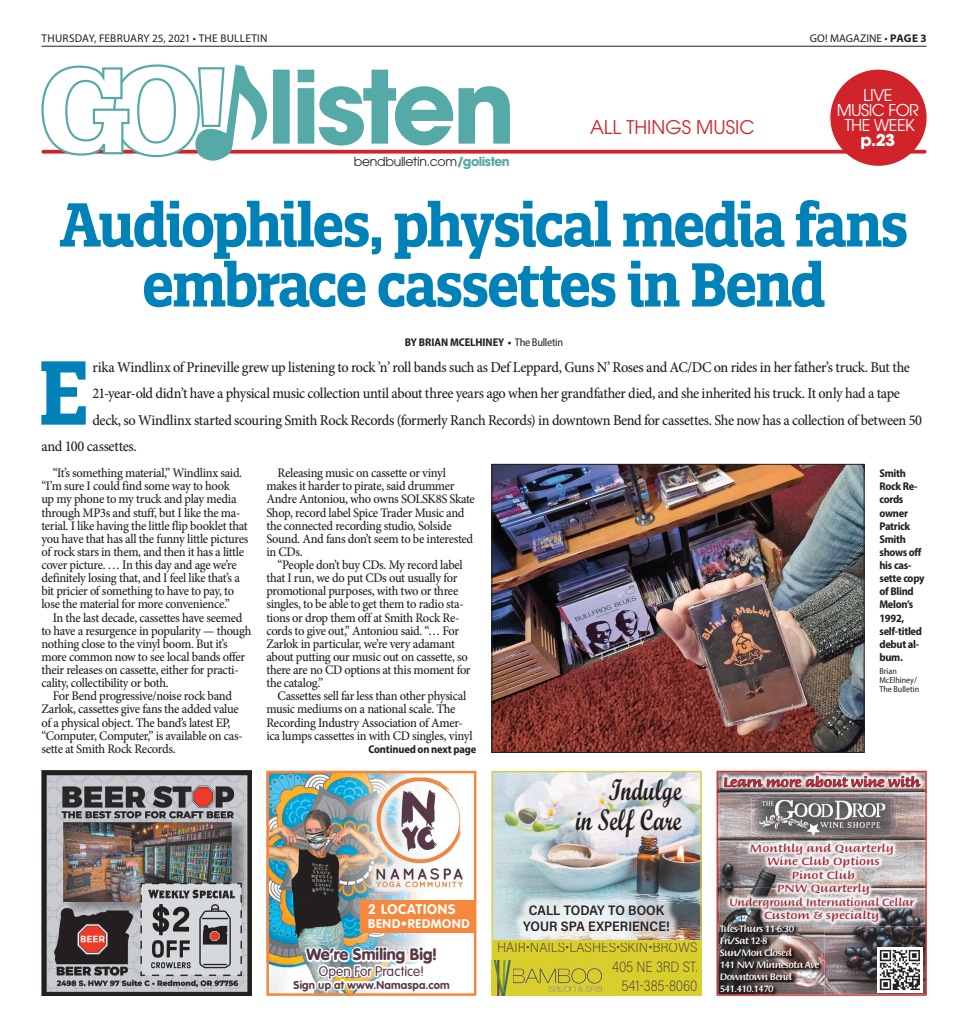
<style>
.page{position:relative;width:968px;height:1035px;background:#fff}
.page>*{position:absolute;margin:0;border:0;box-sizing:border-box;transform-origin:0 0}
.t1{font:700 87.88px "Quatro Slab";color:#0082b8;scale:.9 1}
.t2{font:700 60px/60px "Quatro Slab";letter-spacing:-.035em;color:#0082b8;text-align:center;scale:.9 1}
.t3{font:700 30px/30px "Script MT Std";color:#231f20;text-align:right;scale:.75 1}
.t4{font:18.75px "ITC Avant Garde Pro";color:#d1232a}
.t5{font:16.25px/15px "ITC Avant Garde Pro";letter-spacing:-.035em;color:#fff;text-align:center}
.t6{font:900 16.25px "VAG Rounded Std";letter-spacing:.005em;color:#593847}
.t7{font:700 16.25px "ITC Avant Garde Pro";color:#fff}
.t8{font:500 15px "Minion Pro";letter-spacing:-.025em;color:#231f20;scale:.95 1}
.t9{font:200 15px/19.1px "Acumin Pro Semi Cond";color:#4c4140;text-align:right;scale:.9 1}
.t10{font:600 13.75px/16.5px "Acumin Pro Semi Cond";letter-spacing:.005em;color:#231f20;text-align:center}
.t11{font:200 13.75px "Acumin Pro Semi Cond";color:#4c4140}
.t12{font:500 13.75px "Briem Script Std";letter-spacing:-.02em;color:#a02c38;scale:1.09 1}
.t13{font:300 13.75px "VAG Rounded Std";letter-spacing:.005em;color:#593847}
.t14{font:700 13.75px "VAG Rounded Std";letter-spacing:.055em;color:#fff}
.t15{font:500 13.12px/13.1px "Minion Pro";letter-spacing:-.025em;color:#231f20;scale:.95 1}
.t16{font:12.5px "ITC Avant Garde Pro";letter-spacing:-.025em;color:#231f20}
.t17{font:700 12.5px "VAG Rounded Std";letter-spacing:.065em;color:#fff}
.t18{font:700 semi-condensed 11.25px/13.1px "Myriad Pro";letter-spacing:-.025em;color:#231f20}
.t19{font:500 11.25px/13.5px "Briem Script Std";color:#a02c38;text-align:center;scale:1.11 1}
.t20{font:11.25px "Myriad Pro";letter-spacing:.015em;color:#231f20}
.t21{font:700 semi-condensed 11.25px "Myriad Pro";letter-spacing:-.005em;color:#231f20}
.t22{font:700 11.25px "VAG Rounded Std";letter-spacing:.015em;color:#593847}
.t23{font:500 10px/12px "Briem Script Std";letter-spacing:-.06em;color:#fff}
.t24{font:semi-condensed 8.75px/8.8px "Myriad Pro";color:#231f20}
.s1{font-weight:700}
.s2{font-weight:700;color:#55a9a7}
.s3{font-weight:400}
</style>
<div class="page">
<hr style="left:41px;top:46px;width:885px;height:1px;background:#231f20">
<svg style="left:267px;top:150px;width:657px;height:4px;background:#d53a40"></svg>
<svg style="left:273px;top:70px;width:237px;height:76px"></svg>
<svg style="left:41px;top:64px;width:226px;height:97px"></svg>
<div style="left:830px;top:70px;width:96px;height:96px;background:#d1232a;border-radius:50%"></div>
<img style="left:493px;top:466px;width:369px;height:285px">
<div style="left:491px;top:464px;width:373px;height:289px;border:1px solid #231f20"></div>
<img style="left:270px;top:775px;width:115px;height:217px">
<img style="left:385px;top:894px;width:38px;height:52px">
<div style="left:360px;top:900px;width:116px;height:33px;background:#f5883f"></div>
<img style="left:369px;top:775px;width:51px;height:119px">
<img style="left:371px;top:775px;width:92px;height:116px">
<img style="left:291px;top:946px;width:129px;height:46px">
<div style="left:266px;top:771px;width:210px;height:225px;border:3px solid #f5883f"></div>
<img style="left:493px;top:773px;width:206px;height:167px">
<div style="left:491px;top:940px;width:210px;height:56px;background:#d8cf2d"></div>
<div style="left:491px;top:771px;width:210px;height:225px;border:1px solid #dad02e"></div>
<img style="left:491px;top:960px;width:21px;height:36px">
<img style="left:513px;top:965px;width:96px;height:31px">
<img style="left:512px;top:894px;width:167px;height:47px">
<img style="left:41px;top:771px;width:210px;height:225px">
<img style="left:718px;top:815px;width:1px;height:108px">
<img style="left:884px;top:926px;width:40px;height:68px">
<img style="left:824px;top:926px;width:60px;height:68px">
<img style="left:719px;top:773px;width:205px;height:153px">
<img style="left:757px;top:794px;width:139px;height:43px">
<img style="left:764px;top:911px;width:114px;height:11px">
<svg style="left:724px;top:776px;width:196px;height:11px;background:#ca989e"></svg>
<img style="left:718px;top:923px;width:106px;height:71px">
<img style="left:719px;top:923px;width:105px;height:3px">
<img style="left:753px;top:798px;width:138px;height:37px">
<img style="left:877px;top:947px;width:45px;height:45px">
<div style="left:716px;top:771px;width:210px;height:225px;border:1px solid #ec2d27"></div>
<p class="t20" style="left:42px;top:34px;width:228px">THURSDAY, FEBRUARY 25, 2021 • THE BULLETIN</p>
<p class="t20" style="left:809px;top:32px;width:118px">GO! MAGAZINE • <span class="s1">PAGE 3</span></p>
<p class="t16" style="left:354px;top:155px;width:157px">bendbulletin.com<span class="s2">/golisten</span></p>
<h3 class="t4" style="left:590px;top:116px;width:166px">ALL THINGS MUSIC</h3>
<p class="t5" style="left:836px;top:88px;width:84px">LIVE<br>MUSIC FOR<br>THE WEEK</p>
<p class="t7" style="left:860px;top:134px;width:36px">p.23</p>
<h2 class="t2" style="left:60px;top:199px;width:944px">Audiophiles, physical media fans embrace cassettes in Bend</h2>
<p class="t21" style="left:405px;top:338px;width:160px">BY BRIAN MCELHINEY • <span class="s3">The Bulletin</span></p>
<h1 class="t1" style="left:38px;top:357px;width:58px">E</h1>
<p class="t8" style="left:92px;top:362px;width:862px">rika Windlinx of Prineville grew up listening to rock ’n’ roll bands such as Def Leppard, Guns N’ Roses and AC/DC on rides in her father’s truck. But the</p>
<p class="t8" style="left:92px;top:388px;width:851px">21-year-old didn’t have a physical music collection until about three years ago when her grandfather died, and she inherited his truck. It only had a tape</p>
<p class="t8" style="left:92px;top:414px;width:874px">deck, so Windlinx started scouring Smith Rock Records (formerly Ranch Records) in downtown Bend for cassettes. She now has a collection of between 50</p>
<p class="t8" style="left:41px;top:440px;width:102px">and 100 cassettes.</p>
<p class="t15" style="left:41px;top:468px;width:219px;text-indent:11px">“It’s something material,” Windlinx said. “I’m sure I could find some way to hook<br>up my phone to my truck and play media through MP3s and stuff, but I like the ma&shy;terial. I like having the little flip booklet that you have that has all the funny little pictures of rock stars in them, and then it has a little cover picture. … In this day and age we’re definitely losing that, and I feel like that’s a bit pricier of something to have to pay, to lose the material for more convenience.”</p>
<p class="t15" style="left:41px;top:612px;width:222px;text-indent:11px">In the last decade, cassettes have seemed to have a resurgence in popularity — though nothing close to the vinyl boom. But it’s more common now to see local bands offer their releases on cassette, either for practi&shy;cality, collectibility or both.</p>
<p class="t15" style="left:41px;top:691px;width:213px;text-indent:11px">For Bend progressive/noise rock band Zarlok, cassettes give fans the added value of a physical object. The band’s latest EP, “Computer, Computer,” is available on cas&shy;sette at Smith Rock Records.</p>
<p class="t15" style="left:266px;top:468px;width:221px;text-indent:11px">Releasing music on cassette or vinyl makes it harder to pirate, said drummer Andre Antoniou, who owns SOLSK8S Skate Shop, record label Spice Trader Music and the connected recording studio, Solside Sound. And fans don’t seem to be interested in CDs.</p>
<p class="t15" style="left:266px;top:559px;width:216px;text-indent:11px">“People don’t buy CDs. My record label that I run, we do put CDs out usually for promotional purposes, with two or three singles, to be able to get them to radio sta&shy;tions or drop them off at Smith Rock Re&shy;cords to give out,” Antoniou said. “… For Zarlok in particular, we’re very adamant about putting our music out on cassette, so there are no CD options at this moment for the catalog.”</p>
<p class="t15" style="left:266px;top:691px;width:218px;text-indent:11px">Cassettes sell far less than other physical music mediums on a national scale. The Recording Industry Association of Amer&shy;ica lumps cassettes in with CD singles, vinyl</p>
<p class="t18" style="left:368px;top:743px;width:109px">Continued on next page</p>
<h3 class="t3" style="left:576px;top:778px;width:142px">Indulge<br>in Self Care</h3>
<p class="t14" style="left:368px;top:904px;width:89px">2 LOCATIONS</p>
<p class="t17" style="left:368px;top:919px;width:103px">BEND•REDMOND</p>
<p class="t6" style="left:306px;top:948px;width:132px">We’re Smiling Big!</p>
<p class="t13" style="left:319px;top:966px;width:107px">Open For Practice!</p>
<p class="t22" style="left:293px;top:980px;width:158px">Sign up at www.Namaspa.com</p>
<p class="t10" style="left:523px;top:902px;width:148px">CALL TODAY TO BOOK<br>YOUR SPA EXPERIENCE!</p>
<p class="t11" style="left:497px;top:940px;width:202px">HAIR•NAILS•LASHES•SKIN•BROWS</p>
<p class="t9" style="left:612px;top:957px;width:96px">405 NE 3RD ST.<br>541-385-8060</p>
<p class="t18" style="left:879px;top:468px;width:47px">Smith<br>Rock Re&shy;cords owner<br>Patrick<br>Smith shows off his cas&shy;sette copy of Blind<br>Melon’s<br>1992, self-titled debut al&shy;bum.</p>
<p class="t24" style="left:879px;top:668px;width:41px">Brian<br>McElhiney/<br>The Bulletin</p>
<p class="t12" style="left:723px;top:776px;width:182px">Learn more about wine with</p>
<p class="t19" style="left:729px;top:842px;width:168px">Monthly and Quarterly<br>Wine Club Options<br>Pinot Club<br>PNW Quarterly<br>Underground International Cellar<br>Custom &amp; specialty</p>
<p class="t23" style="left:719px;top:923px;width:101px">Tues-Thurs 11-6:30<br>Fri/Sat 12-8<br>Sun/Mon Closed<br>141 NW Minnesota Ave<br>Downtown Bend<br>541.410.1470</p>
</div>
